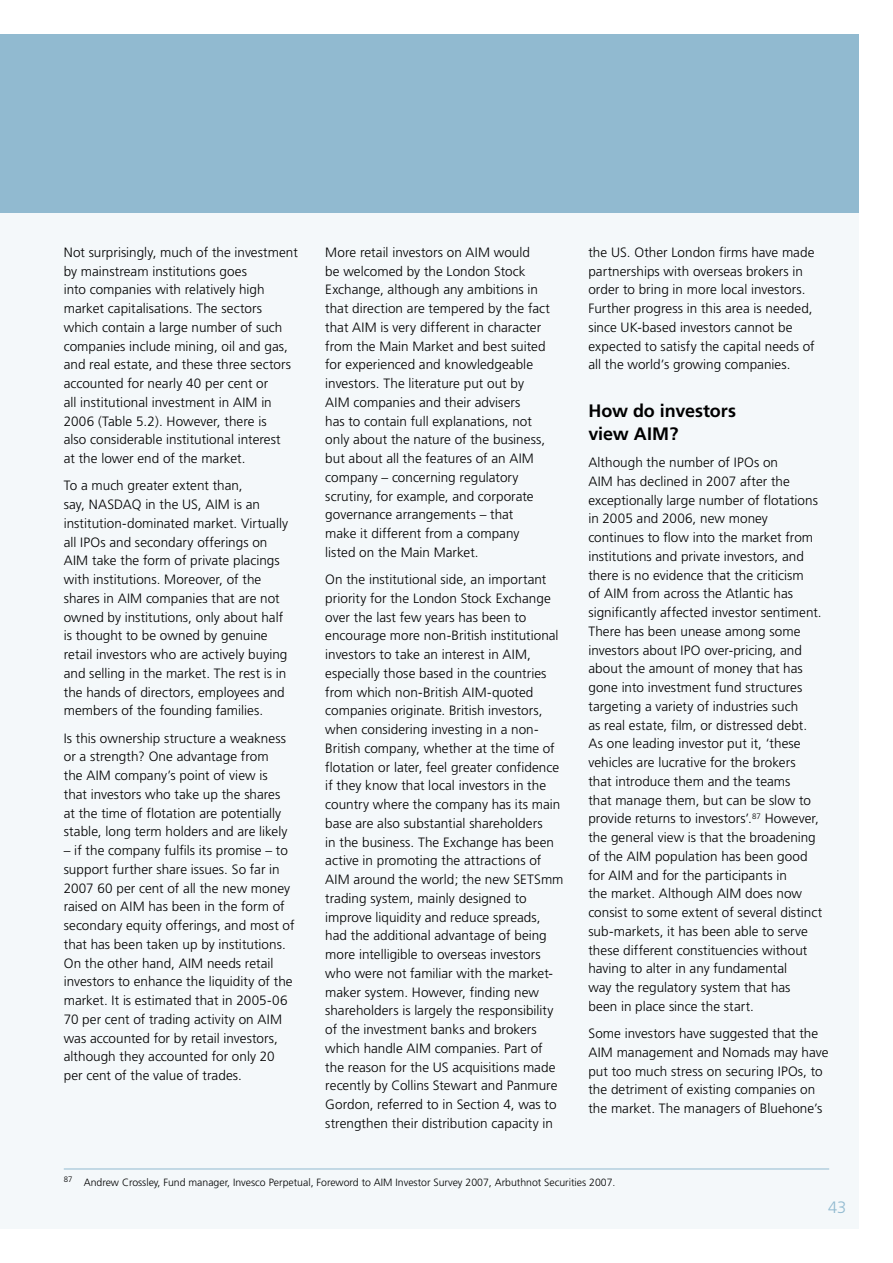
<style>
.page{position:relative;width:893px;height:1263px;background:#fff}
.page>*{position:absolute;margin:0;border:0;box-sizing:border-box;transform-origin:0 0}
.t1{font:700 18px/22.5px "Frutiger";letter-spacing:-.005em;color:#000}
.t2{font:300 16.5px "Frutiger";color:#91bad0}
.t3{font:300 13.5px/18.8px "Frutiger";letter-spacing:.005em;color:#000}
.t4{font:300 10.5px "Frutiger";color:#000}
</style>
<div class="page">
<div style="left:0;top:34px;width:859px;height:1195px;background:#f4f8fa"></div>
<div style="left:0;top:34px;width:859px;height:179px;background:#91bad0"></div>
<hr style="left:64px;top:1168px;width:765px;height:1px;background:#91bad0">
<p class="t3" style="left:64px;top:243px;width:236px">Not surprisingly, much of the investment by mainstream institutions goes<br>into companies with relatively high market capitalisations. The sectors which contain a large number of such companies include mining, oil and gas, and real estate, and these three sectors accounted for nearly 40 per cent or<br>all institutional investment in AIM in 2006 (Table 5.2). However, there is<br>also considerable institutional interest<br>at the lower end of the market.</p>
<p class="t3" style="left:64px;top:476px;width:226px">To a much greater extent than,<br>say, NASDAQ in the US, AIM is an institution-dominated market. Virtually all IPOs and secondary offerings on AIM take the form of private placings with institutions. Moreover, of the shares in AIM companies that are not owned by institutions, only about half is thought to be owned by genuine retail investors who are actively buying and selling in the market. The rest is in the hands of directors, employees and members of the founding families.</p>
<p class="t3" style="left:64px;top:729px;width:225px">Is this ownership structure a weakness or a strength? One advantage from the AIM company’s point of view is that investors who take up the shares at the time of flotation are potentially stable, long term holders and are likely</p>
<p class="t3" style="left:64px;top:841px;width:232px">– if the company fulfils its promise – to support further share issues. So far in 2007 60 per cent of all the new money raised on AIM has been in the form of secondary equity offerings, and most of that has been taken up by institutions.<br>On the other hand, AIM needs retail investors to enhance the liquidity of the market. It is estimated that in 2005-06<br>70 per cent of trading activity on AIM was accounted for by retail investors, although they accounted for only 20 per cent of the value of trades.</p>
<p class="t3" style="left:325px;top:243px;width:226px">More retail investors on AIM would<br>be welcomed by the London Stock Exchange, although any ambitions in that direction are tempered by the fact that AIM is very different in character from the Main Market and best suited for experienced and knowledgeable investors. The literature put out by AIM companies and their advisers<br>has to contain full explanations, not only about the nature of the business, but about all the features of an AIM company – concerning regulatory scrutiny, for example, and corporate governance arrangements – that<br>make it different from a company listed on the Main Market.</p>
<p class="t3" style="left:325px;top:570px;width:240px">On the institutional side, an important priority for the London Stock Exchange over the last few years has been to encourage more non-British institutional investors to take an interest in AIM, especially those based in the countries from which non-British AIM-quoted companies originate. British investors, when considering investing in a non-British company, whether at the time of flotation or later, feel greater confidence if they know that local investors in the country where the company has its main base are also substantial shareholders<br>in the business. The Exchange has been active in promoting the attractions of AIM around the world; the new SETSmm trading system, mainly designed to improve liquidity and reduce spreads, had the additional advantage of being more intelligible to overseas investors who were not familiar with the market&shy;maker system. However, finding new shareholders is largely the responsibility of the investment banks and brokers which handle AIM companies. Part of the reason for the US acquisitions made recently by Collins Stewart and Panmure Gordon, referred to in Section 4, was to strengthen their distribution capacity in</p>
<p class="t3" style="left:588px;top:243px;width:228px">the US. Other London firms have made partnerships with overseas brokers in order to bring in more local investors.<br>Further progress in this area is needed, since UK-based investors cannot be expected to satisfy the capital needs of all the world’s growing companies.</p>
<h1 class="t1" style="left:588px;top:400px;width:149px">How do investors view AIM?</h1>
<p class="t3" style="left:588px;top:453px;width:235px">Although the number of IPOs on<br>AIM has declined in 2007 after the exceptionally large number of flotations in 2005 and 2006, new money continues to flow into the market from institutions and private investors, and there is no evidence that the criticism<br>of AIM from across the Atlantic has significantly affected investor sentiment.<br>There has been unease among some investors about IPO over-pricing, and about the amount of money that has gone into investment fund structures targeting a variety of industries such<br>as real estate, film, or distressed debt.<br>As one leading investor put it, ‘these vehicles are lucrative for the brokers<br>that introduce them and the teams<br>that manage them, but can be slow to provide returns to investors’.<sup>87</sup> However, the general view is that the broadening of the AIM population has been good for AIM and for the participants in<br>the market. Although AIM does now consist to some extent of several distinct sub-markets, it has been able to serve these different constituencies without having to alter in any fundamental<br>way the regulatory system that has been in place since the start.</p>
<p class="t3" style="left:588px;top:1024px;width:242px">Some investors have suggested that the AIM management and Nomads may have put too much stress on securing IPOs, to the detriment of existing companies on the market. The managers of Bluehone’s</p>
<p class="t4" style="left:64px;top:1177px;width:553px"><sup>87</sup> Andrew Crossley, Fund manager, Invesco Perpetual, Foreword to AIM Investor Survey 2007, Arbuthnot Securities 2007.</p>
<p class="t2" style="left:828px;top:1197px;width:17px">43</p>
</div>
